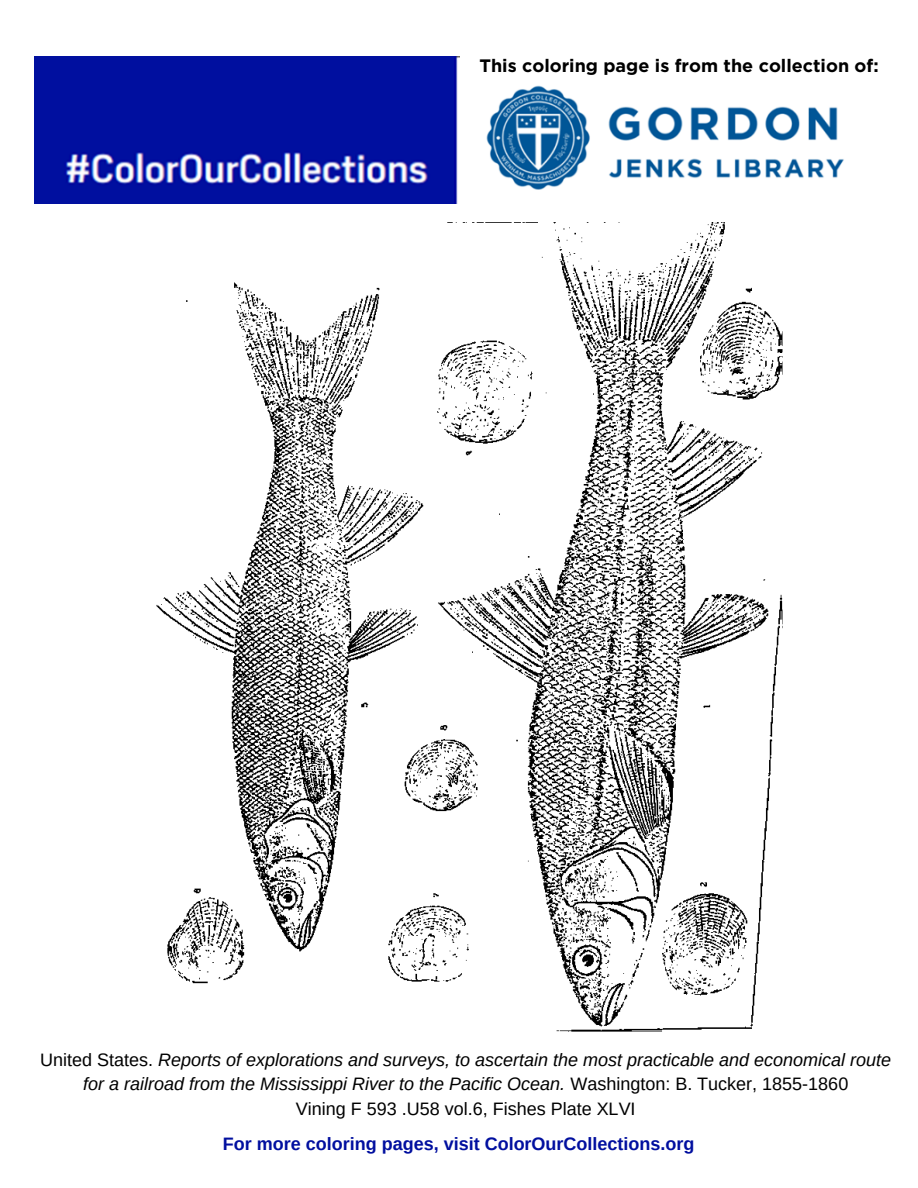
<style>
.page{position:relative;width:918px;height:1188px;background:#fff}
.page>*{position:absolute;margin:0;border:0;box-sizing:border-box;transform-origin:0 0}
.t1{font:italic 18px/24.8px "Arimo";color:#000;text-align:center}
.t2{font:700 18px "Arimo";color:#010f9f}
.t3{font:700 18px "Gotham";color:#000}
.s1{font-style:normal}
</style>
<div class="page">
<img style="left:34px;top:56px;width:425px;height:147px">
<img style="left:486px;top:85px;width:358px;height:105px">
<img style="left:156px;top:223px;width:626px;height:809px">
<p class="t3" style="left:479px;top:55px;width:401px">This coloring page is from the collection of:</p>
<p class="t1" style="left:40px;top:1047px;width:852px"><span class="s1">United States.</span> Reports of explorations and surveys, to ascertain the most practicable and economical route for a railroad from the Mississippi River to the Pacific Ocean. <span class="s1">Washington: B. Tucker, 1855-1860<br>Vining F 593 .U58 vol.6, Fishes Plate XLVI</span></p>
<p class="t2" style="left:223px;top:1134px;width:473px">For more coloring pages, visit ColorOurCollections.org</p>
</div>
